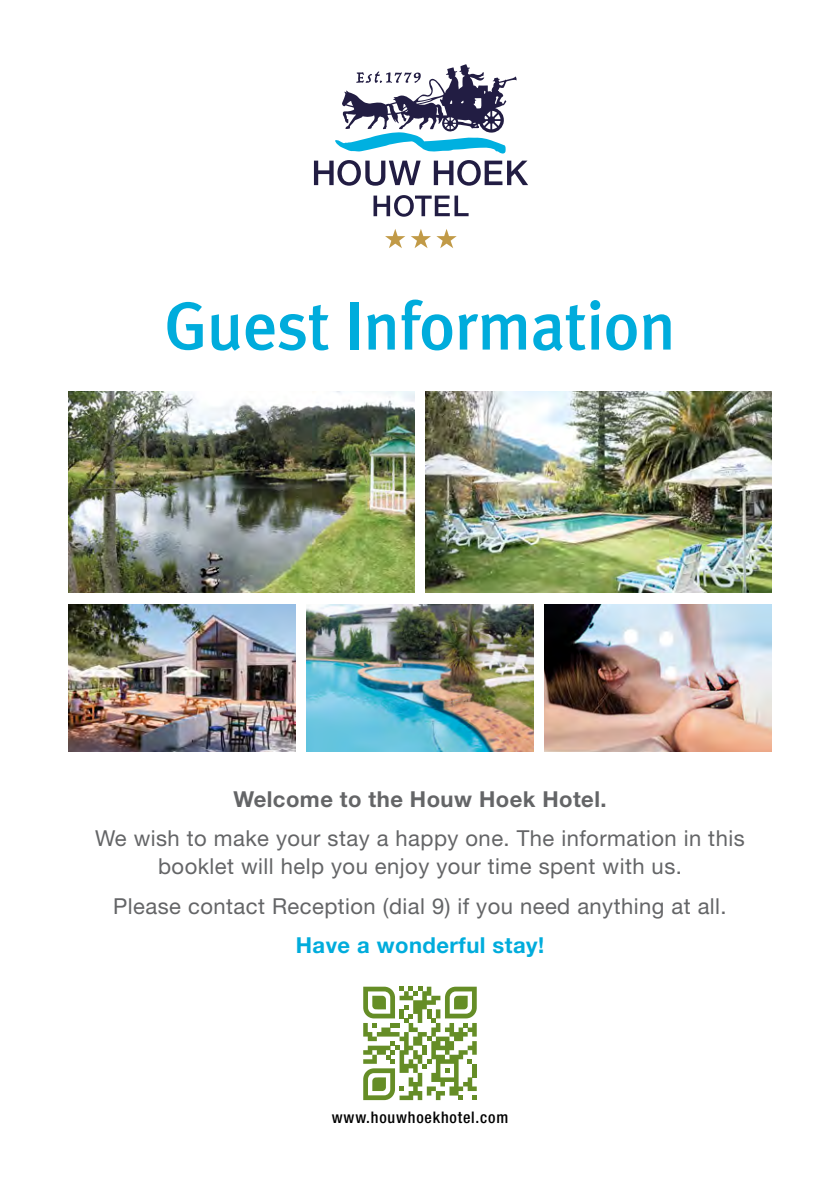
<style>
.page{position:relative;width:840px;height:1191px;background:#fff}
.page>*{position:absolute;margin:0;border:0;box-sizing:border-box;transform-origin:0 0}
.t1{font:500 68px "Meta Plus";letter-spacing:-.01em;color:#00acdc}
.t2{font:22px/28px "Helvetica Neue LT Std";letter-spacing:.02em;color:#646567;text-align:center}
.t3{font:700 22px "Helvetica Neue LT Std";letter-spacing:.02em;color:#646567}
.t4{font:700 22px "Helvetica Neue LT Std";letter-spacing:.02em;color:#00acdc}
.t5{font:500 condensed 16px "Helvetica Neue LT Std";letter-spacing:.05em;color:#000}
</style>
<div class="page">
<img style="left:425px;top:391px;width:346px;height:201px">
<img style="left:68px;top:391px;width:346px;height:201px">
<img style="left:68px;top:604px;width:227px;height:147px">
<img style="left:306px;top:604px;width:227px;height:147px">
<img style="left:544px;top:604px;width:227px;height:147px">
<svg style="left:385px;top:229px;width:71px;height:19px"></svg>
<svg style="left:314px;top:160px;width:106px;height:26px"></svg>
<svg style="left:433px;top:160px;width:95px;height:26px"></svg>
<svg style="left:373px;top:195px;width:95px;height:22px"></svg>
<svg style="left:335px;top:64px;width:181px;height:90px"></svg>
<svg style="left:363px;top:986px;width:113px;height:114px"></svg>
<h1 class="t1" style="left:164px;top:286px;width:512px">Guest Information</h1>
<p class="t3" style="left:233px;top:785px;width:374px">Welcome to the Houw Hoek Hotel.</p>
<p class="t2" style="left:95px;top:824px;width:650px">We wish to make your stay a happy one. The information in this booklet will help you enjoy your time spent with us.</p>
<p class="t2" style="left:113px;top:891px;width:614px">Please contact Reception (dial 9) if you need anything at all.</p>
<p class="t4" style="left:296px;top:931px;width:250px">Have a wonderful stay!</p>
<p class="t5" style="left:331px;top:1107px;width:178px">www.houwhoekhotel.com</p>
</div>
